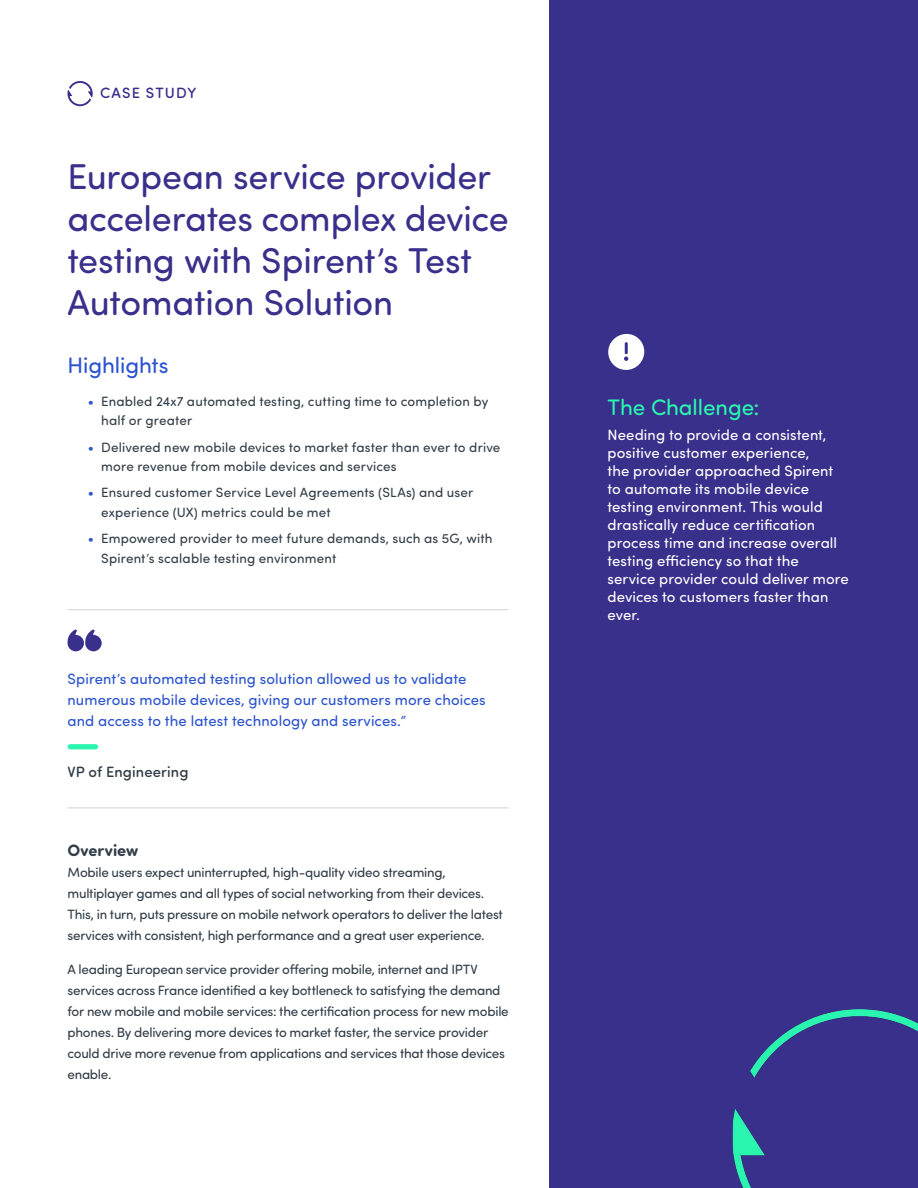
<style>
.page{position:relative;width:918px;height:1188px;background:#fff}
.page>*{position:absolute;margin:0;border:0;box-sizing:border-box;transform-origin:0 0}
.Body_Text{font:36px/42px "Sofia Pro Soft";letter-spacing:-.005em;color:#39308c}
.Sidebar_Heading_2{font:22.5px "Sofia Pro Soft";color:#2af6b0}
.Heading_1{font:22.5px "Sofia Pro Soft";letter-spacing:-.005em;color:#2c54cd}
.Heading_2{font:700 16.5px "Sofia Pro Soft";color:#323e48}
.Sidebar-Bullet_1{font:15px/18px "Sofia Pro Soft";letter-spacing:.005em;color:#fff}
.Pull_Quote{font:15px/21px "Sofia Pro Soft";letter-spacing:.005em;color:#2c54cd}
.Quote_Byline{font:500 15px "Sofia Pro Soft";letter-spacing:.005em;color:#323e48}
.t1{font:500 15px "Sofia Pro Soft";letter-spacing:.075em;color:#39308c}
.Body_Text-2{font:13.5px/21px "Sofia Pro Soft";letter-spacing:-.015em;color:#323e48}
.Body_Text-3{font:13.5px/19.5px "Sofia Pro Soft";letter-spacing:.01em;color:#323e48}
.s1{color:#2c54cd}
</style>
<div class="page">
<svg style="left:68px;top:81px;width:25px;height:25px"></svg>
<div style="left:550px;top:0;width:368px;height:1188px;background:#39308c"></div>
<svg style="left:608px;top:334px;width:36px;height:36px"></svg>
<img style="left:733px;top:1009px;width:185px;height:179px">
<hr style="left:68px;top:808px;width:441px;height:1px;background:#d2d2d2">
<hr style="left:68px;top:609px;width:441px;height:1px;background:#d2d2d2">
<svg style="left:70px;top:744px;width:29px;height:5px"></svg>
<svg style="left:67px;top:629px;width:35px;height:22px"></svg>
<p class="t1" style="left:100px;top:82px;width:98px">CASE STUDY</p>
<p class="Body_Text" style="left:68px;top:154px;width:443px">European service provider accelerates complex device testing with Spirent’s Test<br>Automation Solution</p>
<p class="Heading_1" style="left:68px;top:350px;width:103px">Highlights</p>
<p class="Body_Text-3" style="left:101px;top:391px;width:389px;text-indent:-14px"><span class="s1">•</span> Enabled 24x7 automated testing, cutting time to completion by half or greater</p>
<p class="Body_Text-3" style="left:101px;top:436px;width:401px;text-indent:-14px"><span class="s1">•</span> Delivered new mobile devices to market faster than ever to drive more revenue from mobile devices and services</p>
<p class="Body_Text-3" style="left:101px;top:482px;width:374px;text-indent:-14px"><span class="s1">•</span> Ensured customer Service Level Agreements (SLAs) and user experience (UX) metrics could be met</p>
<p class="Body_Text-3" style="left:101px;top:528px;width:393px;text-indent:-14px"><span class="s1">•</span> Empowered provider to meet future demands, such as 5G, with<br>Spirent’s scalable testing environment</p>
<p class="Pull_Quote" style="left:68px;top:668px;width:420px">Spirent’s automated testing solution allowed us to validate numerous mobile devices, giving our customers more choices and access to the latest technology and services.”</p>
<p class="Quote_Byline" style="left:68px;top:761px;width:123px">VP of Engineering</p>
<p class="Heading_2" style="left:68px;top:838px;width:72px">Overview</p>
<p class="Body_Text-2" style="left:68px;top:861px;width:437px">Mobile users expect uninterrupted, high-quality video streaming, multiplayer games and all types of social networking from their devices.<br>This, in turn, puts pressure on mobile network operators to deliver the latest services with consistent, high performance and a great user experience.</p>
<p class="Body_Text-2" style="left:68px;top:958px;width:443px">A leading European service provider offering mobile, internet and IPTV services across France identified a key bottleneck to satisfying the demand for new mobile and mobile services: the certification process for new mobile phones. By delivering more devices to market faster, the service provider could drive more revenue from applications and services that those devices enable.</p>
<p class="Sidebar_Heading_2" style="left:608px;top:392px;width:154px">The Challenge:</p>
<p class="Sidebar-Bullet_1" style="left:608px;top:425px;width:243px">Needing to provide a consistent, positive customer experience,<br>the provider approached Spirent to automate its mobile device testing environment. This would drastically reduce certification process time and increase overall testing efficiency so that the service provider could deliver more devices to customers faster than ever.</p>
</div>
